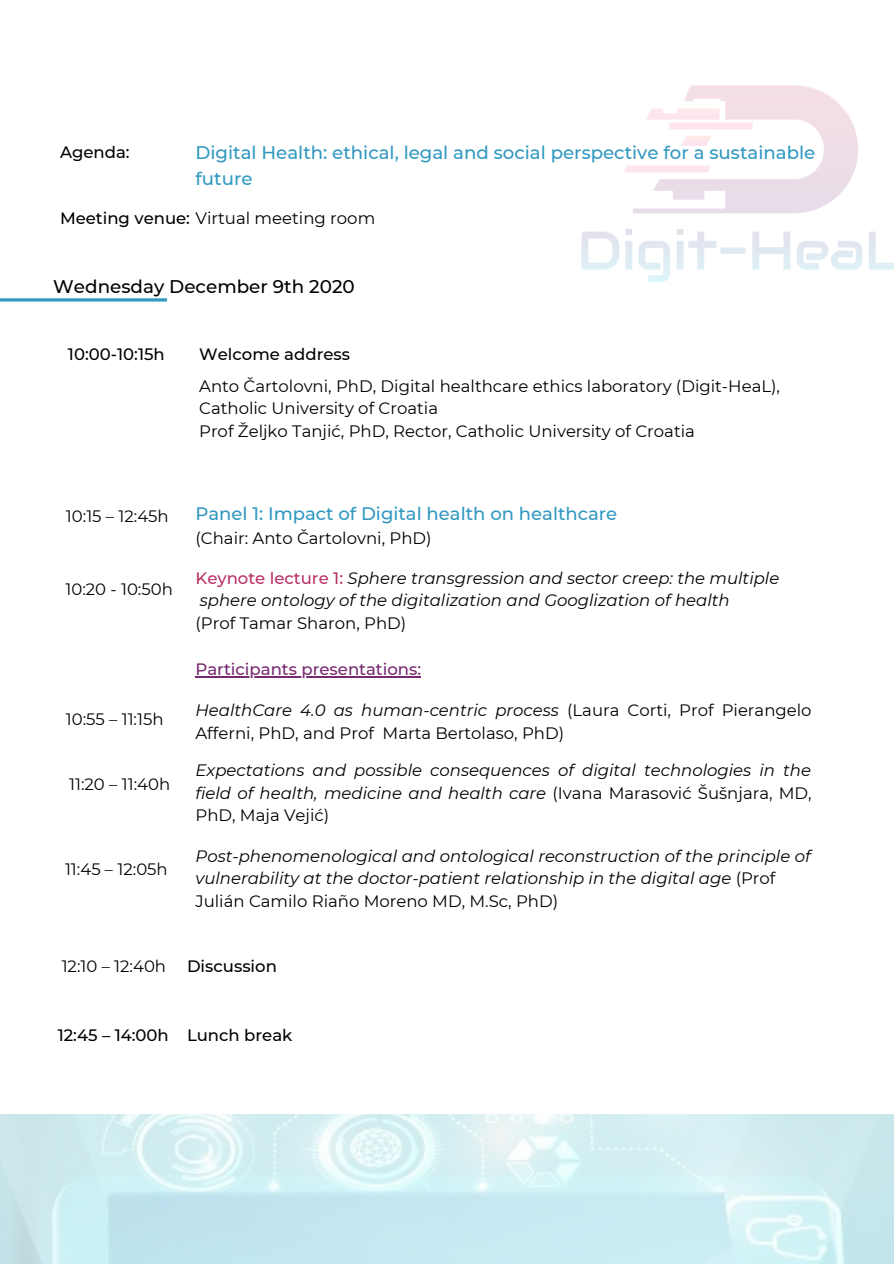
<style>
.page{position:relative;width:894px;height:1264px;background:#fff}
.page>*{position:absolute;margin:0;border:0;box-sizing:border-box;transform-origin:0 0}
.t1{font:500 18.3px "Montserrat";color:#000}
.t2{font:500 18.15px/25.3px "Montserrat";color:#3198c1}
.t3{font:500 18px "Montserrat";color:#3198c1}
.t4{font:italic 16.5px/22.5px "Montserrat";color:#000}
.t5{font:16.5px/22.5px "Montserrat";color:#000}
.t6{font:500 16.5px "Montserrat";color:#000}
.t7{font:500 16.5px "Montserrat";color:#772971}
.s1{font-weight:500}
.s2{font-weight:500;font-style:normal;color:#b93166}
.s3{font-style:italic}
.s4{font-style:normal}
</style>
<div class="page">
<svg style="left:0;top:298px;width:167px;height:3px"></svg>
<hr style="left:195px;top:676px;width:226px;height:1px;background:#772971">
<img style="left:581px;top:85px;width:312px;height:197px">
<img style="left:0;top:1114px;width:893px;height:149px">
<p class="t6" style="left:60px;top:142px;width:71px">Agenda:</p>
<p class="t2" style="left:195px;top:140px;width:621px">Digital Health: ethical, legal and social perspective for a sustainable future</p>
<p class="t5" style="left:60px;top:207px;width:316px"><span class="s1">Meeting venue:</span> Virtual meeting room</p>
<p class="t1" style="left:53px;top:275px;width:303px">Wednesday December 9th 2020</p>
<p class="t6" style="left:68px;top:344px;width:98px">10:00-10:15h</p>
<p class="t6" style="left:199px;top:344px;width:152px">Welcome address</p>
<p class="t5" style="left:199px;top:374px;width:582px">Anto Čartolovni, PhD, Digital healthcare ethics laboratory (Digit-HeaL),<br>Catholic University of Croatia<br>Prof Željko Tanjić, PhD, Rector, Catholic University of Croatia</p>
<p class="t5" style="left:66px;top:505px;width:104px">10:15 – 12:45h</p>
<p class="t5" style="left:65px;top:578px;width:109px">10:20 - 10:50h</p>
<p class="t5" style="left:66px;top:707px;width:99px">10:55 – 11:15h</p>
<p class="t5" style="left:69px;top:773px;width:102px">11:20 – 11:40h</p>
<p class="t5" style="left:65px;top:857px;width:104px">11:45 – 12:05h</p>
<p class="t3" style="left:195px;top:503px;width:423px">Panel 1: Impact of Digital health on healthcare</p>
<p class="t5" style="left:195px;top:527px;width:237px">(Chair: Anto Čartolovni, PhD)</p>
<p class="t4" style="left:195px;top:566px;width:585px"><span class="s2">Keynote lecture 1:</span> Sphere transgression and sector creep: the multiple sphere ontology of the digitalization and Googlization of health</p>
<p class="t5" style="left:195px;top:611px;width:212px">(Prof Tamar Sharon, PhD)</p>
<p class="t7" style="left:195px;top:659px;width:227px">Participants presentations:</p>
<p class="t5" style="left:195px;top:699px;width:617px"><span class="s3">HealthCare 4.0 as human-centric process</span> (Laura Corti, Prof Pierangelo<br>Afferni, PhD, and Prof Marta Bertolaso, PhD)</p>
<p class="t4" style="left:195px;top:759px;width:617px;text-align:justify">Expectations and possible consequences of digital technologies in the field of health, medicine and health care <span class="s4">(Ivana Marasović Šušnjara, MD, PhD, Maja Vejić)</span></p>
<p class="t4" style="left:195px;top:844px;width:616px">Post-phenomenological and ontological reconstruction of the principle of vulnerability at the doctor-patient relationship in the digital age <span class="s4">(Prof<br>Julián Camilo Riaño Moreno MD, M.Sc, PhD)</span></p>
<p class="t5" style="left:62px;top:954px;width:106px">12:10 – 12:40h</p>
<p class="t6" style="left:187px;top:955px;width:91px">Discussion</p>
<p class="t6" style="left:58px;top:1025px;width:112px">12:45 – 14:00h</p>
<p class="t6" style="left:187px;top:1025px;width:107px">Lunch break</p>
</div>
